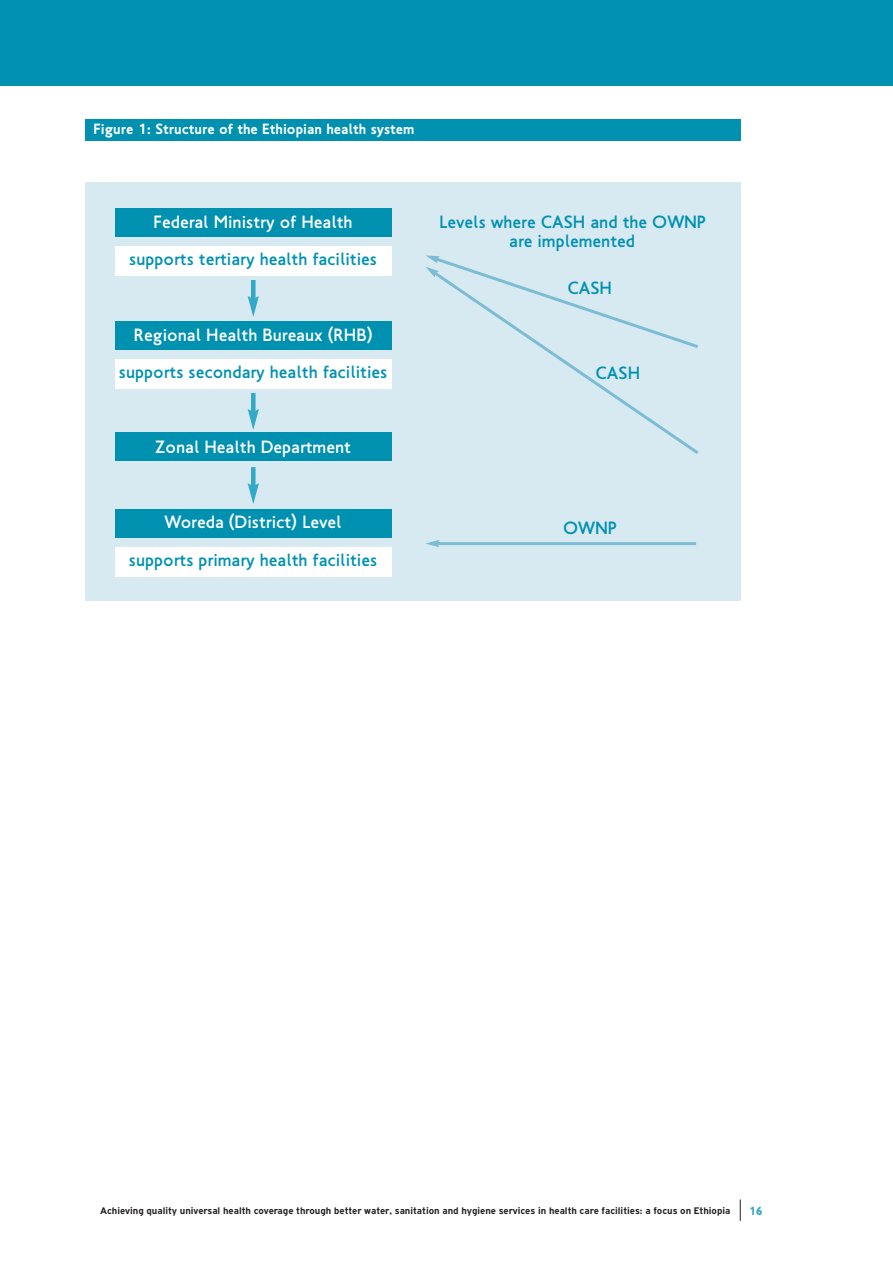
<style>
.page{position:relative;width:893px;height:1262px;background:#fff}
.page>*{position:absolute;margin:0;border:0;box-sizing:border-box;transform-origin:0 0}
.t1{font:500 18px/18.8px "PF Transport";color:#0091b0;text-align:center}
.t2{font:500 18px "PF Transport";color:#fff}
.t3{font:700 15px "PF Transport";color:#fff}
.t4{font:900 12px "PF Transport";color:#31a9c8}
.t5{font:700 10.2px "PF Highway Gothic";color:#231f20}
</style>
<div class="page">
<svg style="left:739px;top:1199px;width:1px;height:21px"></svg>
<div style="left:0;top:0;width:892px;height:85px;background:#0091b0"></div>
<div style="left:85px;top:119px;width:655px;height:21px;background:#0091b0"></div>
<div style="left:85px;top:182px;width:655px;height:419px;background:#d7e9f1"></div>
<div style="left:115px;top:208px;width:276px;height:29px;background:#0091b0"></div>
<div style="left:115px;top:247px;width:276px;height:29px;background:#fff"></div>
<div style="left:115px;top:321px;width:276px;height:28px;background:#0091b0"></div>
<div style="left:115px;top:359px;width:276px;height:29px;background:#fff"></div>
<div style="left:115px;top:508px;width:276px;height:29px;background:#0091b0"></div>
<div style="left:115px;top:547px;width:276px;height:29px;background:#fff"></div>
<div style="left:115px;top:432px;width:276px;height:29px;background:#0091b0"></div>
<svg style="left:545px;top:350px;width:154px;height:104px"></svg>
<svg style="left:425px;top:255px;width:273px;height:95px"></svg>
<hr style="left:436px;top:542px;width:260px;height:3px;background:#7cbdd5">
<svg style="left:426px;top:540px;width:13px;height:7px"></svg>
<hr style="left:251px;top:280px;width:4px;height:20px;background:#31a9c8">
<svg style="left:248px;top:296px;width:11px;height:21px"></svg>
<hr style="left:251px;top:393px;width:4px;height:20px;background:#31a9c8">
<svg style="left:248px;top:409px;width:11px;height:21px"></svg>
<hr style="left:251px;top:467px;width:4px;height:20px;background:#31a9c8">
<svg style="left:248px;top:483px;width:11px;height:21px"></svg>
<p class="t3" style="left:94px;top:124px;width:322px">Figure 1: Structure of the Ethiopian health system</p>
<p class="t2" style="left:154px;top:215px;width:200px">Federal Ministry of Health</p>
<p class="t1" style="left:439px;top:214px;width:268px">Levels where CASH and the OWNP are implemented</p>
<p class="t1" style="left:567px;top:281px;width:46px">CASH</p>
<p class="t1" style="left:129px;top:252px;width:249px">supports tertiary health facilities</p>
<p class="t2" style="left:134px;top:328px;width:240px">Regional Health Bureaux (RHB)</p>
<p class="t1" style="left:119px;top:364px;width:270px">supports secondary health facilities</p>
<p class="t2" style="left:155px;top:440px;width:197px">Zonal Health Department</p>
<p class="t2" style="left:164px;top:515px;width:179px">Woreda (District) Level</p>
<p class="t1" style="left:129px;top:552px;width:250px">supports primary health facilities</p>
<p class="t1" style="left:595px;top:365px;width:46px">CASH</p>
<p class="t1" style="left:563px;top:521px;width:55px">OWNP</p>
<p class="t5" style="left:100px;top:1206px;width:631px">Achieving quality universal health coverage through better water, sanitation and hygiene services in health care facilities: a focus on Ethiopia</p>
<p class="t4" style="left:748px;top:1206px;width:15px">16</p>
</div>
